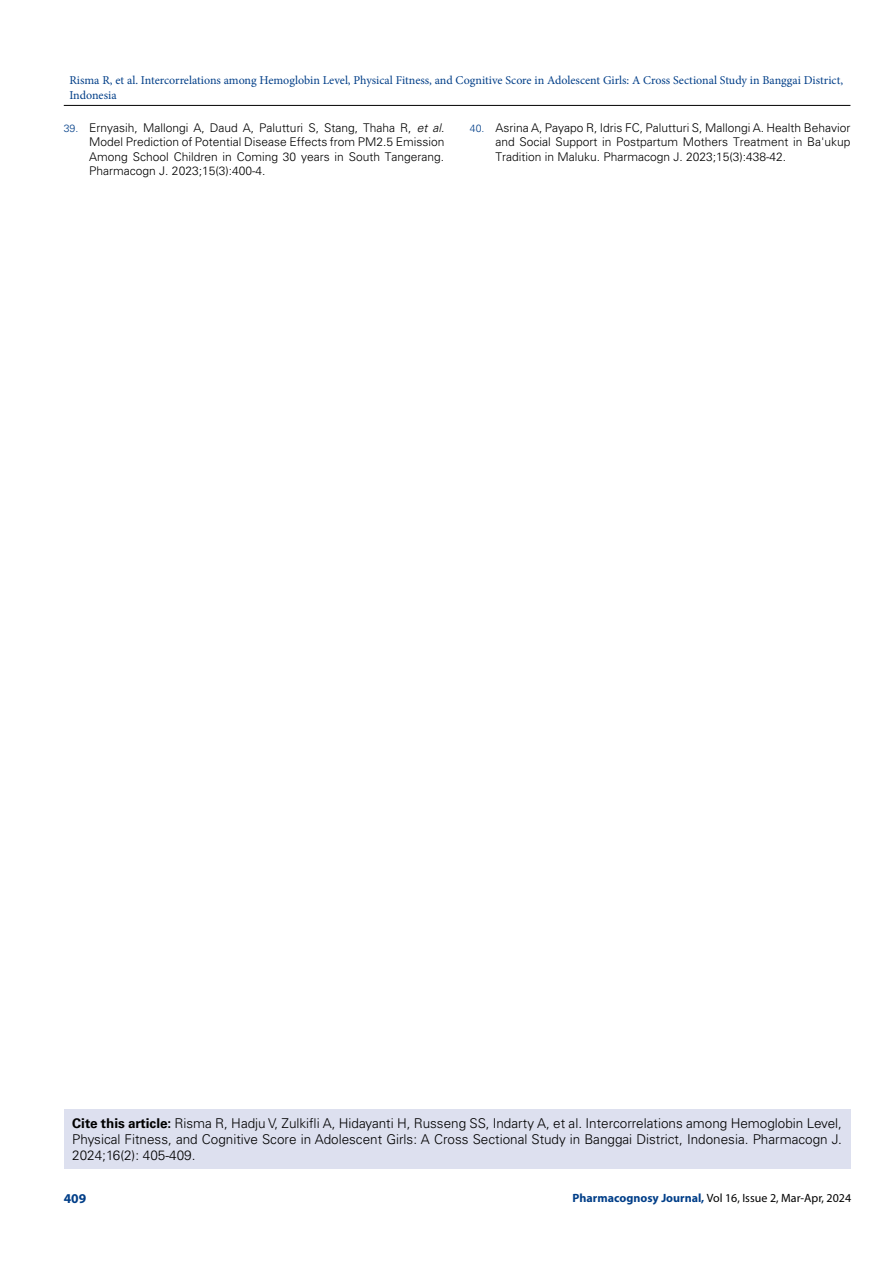
<style>
.page{position:relative;width:893px;height:1263px;background:#fff}
.page>*{position:absolute;margin:0;border:0;box-sizing:border-box;transform-origin:0 0}
.t1{font:300 13.5px/16.2px "Univers LT Std";color:#000;text-align:justify}
.t2{font:700 13.5px "Myriad Pro";color:#003e88}
.t3{font:300 12px/14.4px "Univers LT Std";color:#000;text-align:justify}
.t4{font:12px/14.4px "Minion Pro";color:#003e88}
.t5{font:12px "Myriad Pro";color:#000}
.s1{font-size:10.5px;color:#003e88}
.s2{font-style:italic}
.s3{font-weight:700}
.s4{font-weight:700;color:#003e88}
</style>
<div class="page">
<hr style="left:64px;top:105px;width:786px;height:1px;background:#000">
<div style="left:64px;top:1109px;width:786px;height:60px;background:#dde0ef"></div>
<p class="t4" style="left:69px;top:73px;width:775px">Risma R, et al. Intercorrelations among Hemoglobin Level, Physical Fitness, and Cognitive Score in Adolescent Girls: A Cross Sectional Study in Banggai District,<br>Indonesia</p>
<p class="t3" style="left:89px;top:121px;width:357px;text-indent:-26px"><span class="s1">39.</span> Ernyasih, Mallongi A, Daud A, Palutturi S, Stang, Thaha R, <span class="s2">et al</span>.<br>Model Prediction of Potential Disease Effects from PM2.5 Emission Among School Children in Coming 30 years in South Tangerang.<br>Pharmacogn J. 2023;15(3):400-4.</p>
<p class="t3" style="left:495px;top:121px;width:357px;text-indent:-26px"><span class="s1">40.</span> Asrina A, Payapo R, Idris FC, Palutturi S, Mallongi A. Health Behavior and Social Support in Postpartum Mothers Treatment in Ba'ukup Tradition in Maluku. Pharmacogn J. 2023;15(3):438-42.</p>
<p class="t1" style="left:72px;top:1115px;width:771px"><span class="s3">Cite this article:</span> Risma R, Hadju V, Zulkifli A, Hidayanti H, Russeng SS, Indarty A, et al. Intercorrelations among Hemoglobin Level, Physical Fitness, and Cognitive Score in Adolescent Girls: A Cross Sectional Study in Banggai District, Indonesia. Pharmacogn J.<br>2024;16(2): 405-409.</p>
<p class="t2" style="left:64px;top:1189px;width:24px">409</p>
<p class="t5" style="left:573px;top:1190px;width:280px"><span class="s4">Pharmacognosy Journal,</span> Vol 16, Issue 2, Mar-Apr, 2024</p>
</div>
